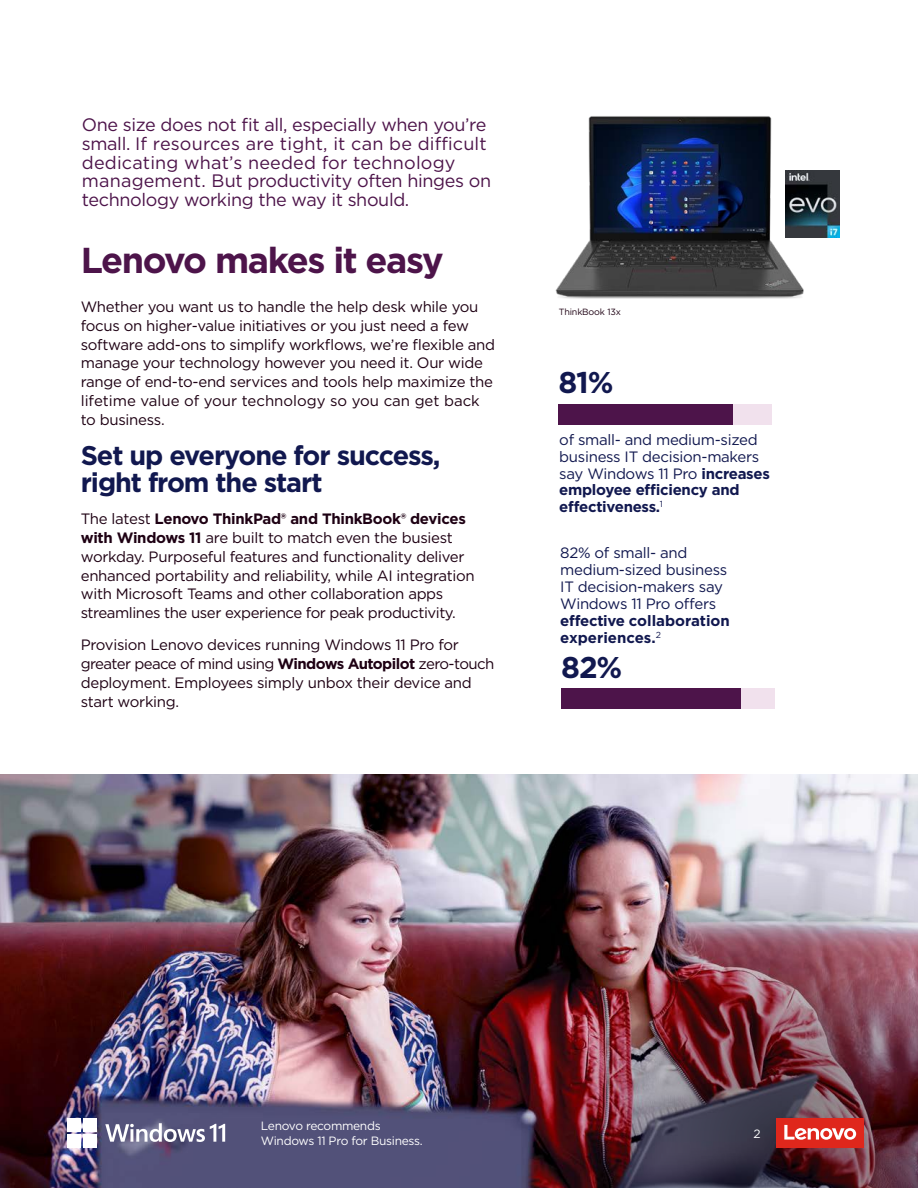
<style>
.page{position:relative;width:918px;height:1188px;background:#fff}
.page>*{position:absolute;margin:0;border:0;box-sizing:border-box;transform-origin:0 0}
.t1{font:700 36px "Gotham";letter-spacing:-.04em;color:#4d144a}
.t2{font:700 30px "Gotham";color:#11184f}
.t3{font:700 27px/27px "Gotham";letter-spacing:-.04em;color:#11184f}
.t4{font:18px/18.8px "Gotham";letter-spacing:-.02em;color:#4d144a}
.t5{font:15px/18.8px "Gotham";letter-spacing:-.02em;color:#1e0013}
.t6{font:15px/16.8px "Gotham";letter-spacing:-.02em;color:#11184f}
.t7{font:12px/15px "Gotham";letter-spacing:-.025em;color:#fff}
.t8{font:9px "Gotham";letter-spacing:-.02em;color:#1e0013}
.s1{font-weight:700}
</style>
<div class="page">
<img style="left:555px;top:116px;width:270px;height:183px">
<img style="left:0;top:774px;width:918px;height:414px">
<img style="left:522px;top:808px;width:396px;height:380px">
<div style="left:68px;top:1118px;width:13px;height:14px;background:#fff"></div>
<div style="left:83px;top:1118px;width:14px;height:14px;background:#fff"></div>
<div style="left:68px;top:1134px;width:13px;height:14px;background:#fff"></div>
<div style="left:83px;top:1134px;width:14px;height:14px;background:#fff"></div>
<svg style="left:105px;top:1123px;width:120px;height:19px"></svg>
<div style="left:561px;top:689px;width:214px;height:20px;background:#f1e1ed"></div>
<div style="left:561px;top:689px;width:179px;height:20px;background:#4d144a"></div>
<div style="left:558px;top:404px;width:214px;height:20px;background:#f1e1ed"></div>
<div style="left:558px;top:404px;width:175px;height:20px;background:#4d144a"></div>
<div style="left:776px;top:1118px;width:88px;height:30px;background:#df271c"></div>
<svg style="left:784px;top:1125px;width:72px;height:15px"></svg>
<img style="left:785px;top:171px;width:54px;height:67px">
<p class="t4" style="left:82px;top:115px;width:411px">One size does not fit all, especially when you’re small. If resources are tight, it can be difficult dedicating what’s needed for technology management. But productivity often hinges on technology working the way it should.</p>
<p class="t1" style="left:81px;top:237px;width:365px">Lenovo makes it easy</p>
<p class="t5" style="left:81px;top:297px;width:416px">Whether you want us to handle the help desk while you focus on higher-value initiatives or you just need a few software add-ons to simplify workflows, we’re flexible and manage your technology however you need it. Our wide range of end-to-end services and tools help maximize the lifetime value of your technology so you can get back to business.</p>
<p class="t3" style="left:81px;top:442px;width:361px">Set up everyone for success, right from the start</p>
<p class="t5" style="left:81px;top:509px;width:396px">The latest <span class="s1">Lenovo ThinkPad® and ThinkBook® devices with Windows 11</span> are built to match even the busiest workday. Purposeful features and functionality deliver enhanced portability and reliability, while AI integration with Microsoft Teams and other collaboration apps streamlines the user experience for peak productivity.</p>
<p class="t5" style="left:81px;top:635px;width:415px">Provision Lenovo devices running Windows 11 Pro for greater peace of mind using <span class="s1">Windows Autopilot</span> zero-touch deployment. Employees simply unbox their device and start working.</p>
<p class="t8" style="left:559px;top:306px;width:63px">ThinkBook 13x</p>
<p class="t2" style="left:559px;top:363px;width:56px">81%</p>
<p class="t6" style="left:559px;top:431px;width:212px">of small- and medium-sized business IT decision-makers say Windows 11 Pro <span class="s1">increases employee efficiency and effectiveness.</span><sup>1</sup></p>
<p class="t6" style="left:560px;top:544px;width:171px">82% of small- and medium-sized business<br>IT decision-makers say<br>Windows 11 Pro offers <span class="s1">effective collaboration experiences.</span><sup>2</sup></p>
<p class="t2" style="left:561px;top:647px;width:62px">82%</p>
<p class="t7" style="left:261px;top:1118px;width:163px">Lenovo recommends<br>Windows 11 Pro for Business.</p>
<p class="t7" style="left:753px;top:1126px;width:9px">2</p>
</div>
